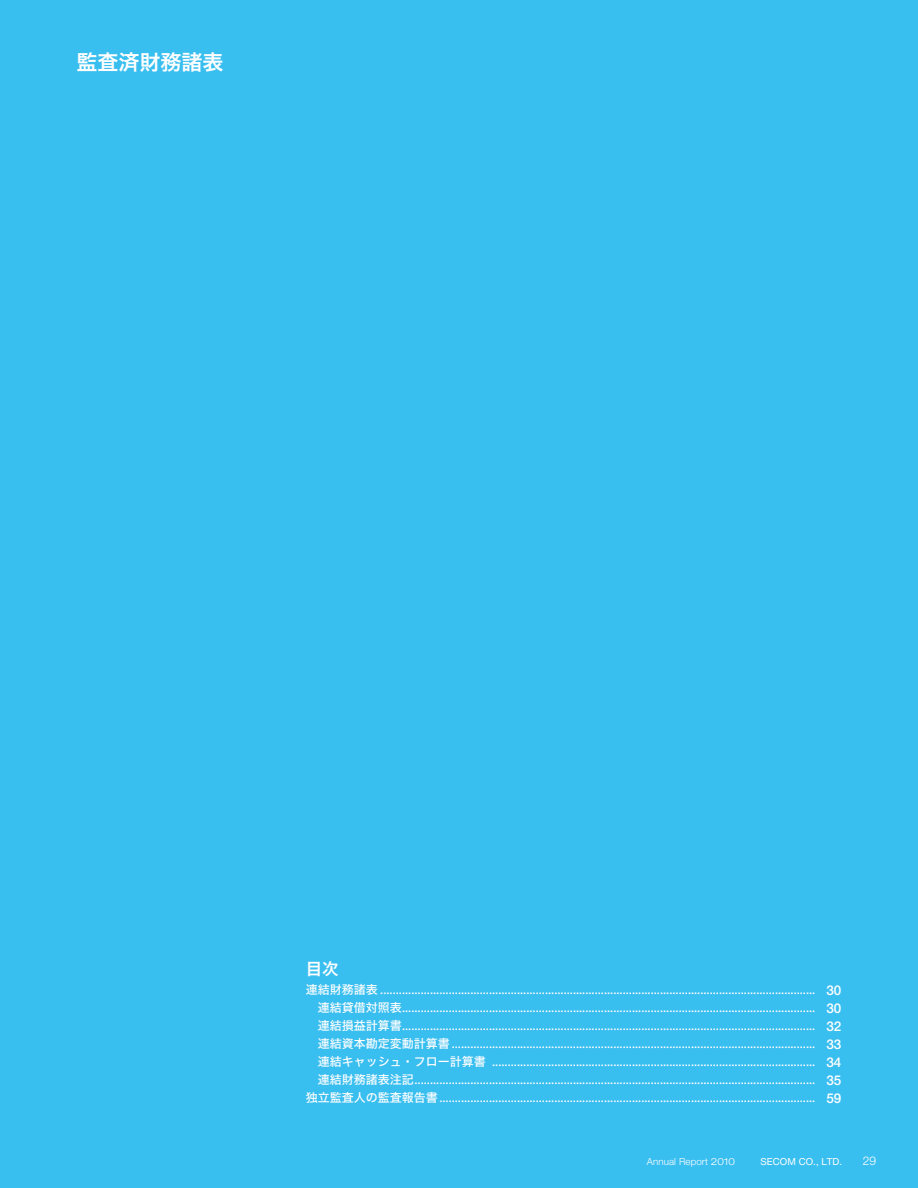
<style>
.page{position:relative;width:918px;height:1188px;background:#39bef0}
.page>*{position:absolute;margin:0;border:0;box-sizing:border-box;transform-origin:0 0}
.t1{font:21px "Hira Kaku Pro W6";color:#fff}
.t2{font:16.5px "Hira Kaku Pro W6";color:#fff}
.t3{font:12px/18px "Hira Kaku Std W5";color:#fff;text-align:justify}
.t4{font:300 12px "Helvetica Neue LT Std";color:#fff}
.t5{font:300 9.75px "Helvetica Neue LT Std";letter-spacing:.01em;color:#fff}
.t6{font:9.75px "Helvetica Neue LT Std";letter-spacing:.005em;color:#fff}
.s1{font-family:"Helvetica Neue LT Std";font-weight:500;font-size:13.5px}
.s2{font-stretch:expanded}
</style>
<div class="page">
<p class="t1" style="left:77px;top:43px;width:149px">監査済財務諸表</p>
<p class="t2" style="left:306px;top:954px;width:34px">目次</p>
<p class="t3" style="left:306px;top:981px;width:537px">連結財務諸表............................................................................................................................................. <span class="s1">30</span>　連結貸借対照表...................................................................................................................................... <span class="s1">30</span>　連結損益計算書...................................................................................................................................... <span class="s1">32</span>　連結資本勘定変動計算書...................................................................................................................... <span class="s1">33</span>　連結キャッシュ・フロー計算書 ......................................................................................................... <span class="s1">34</span>　連結財務諸表注記.................................................................................................................................. <span class="s1">35</span>独立監査人の監査報告書.......................................................................................................................... <span class="s1">59</span></p>
<p class="t5" style="left:647px;top:1156px;width:90px">Annual Report <span class="s2">2010</span></p>
<p class="t6" style="left:760px;top:1156px;width:83px">SECOM CO., LTD.</p>
<p class="t4" style="left:863px;top:1154px;width:15px">29</p>
</div>
